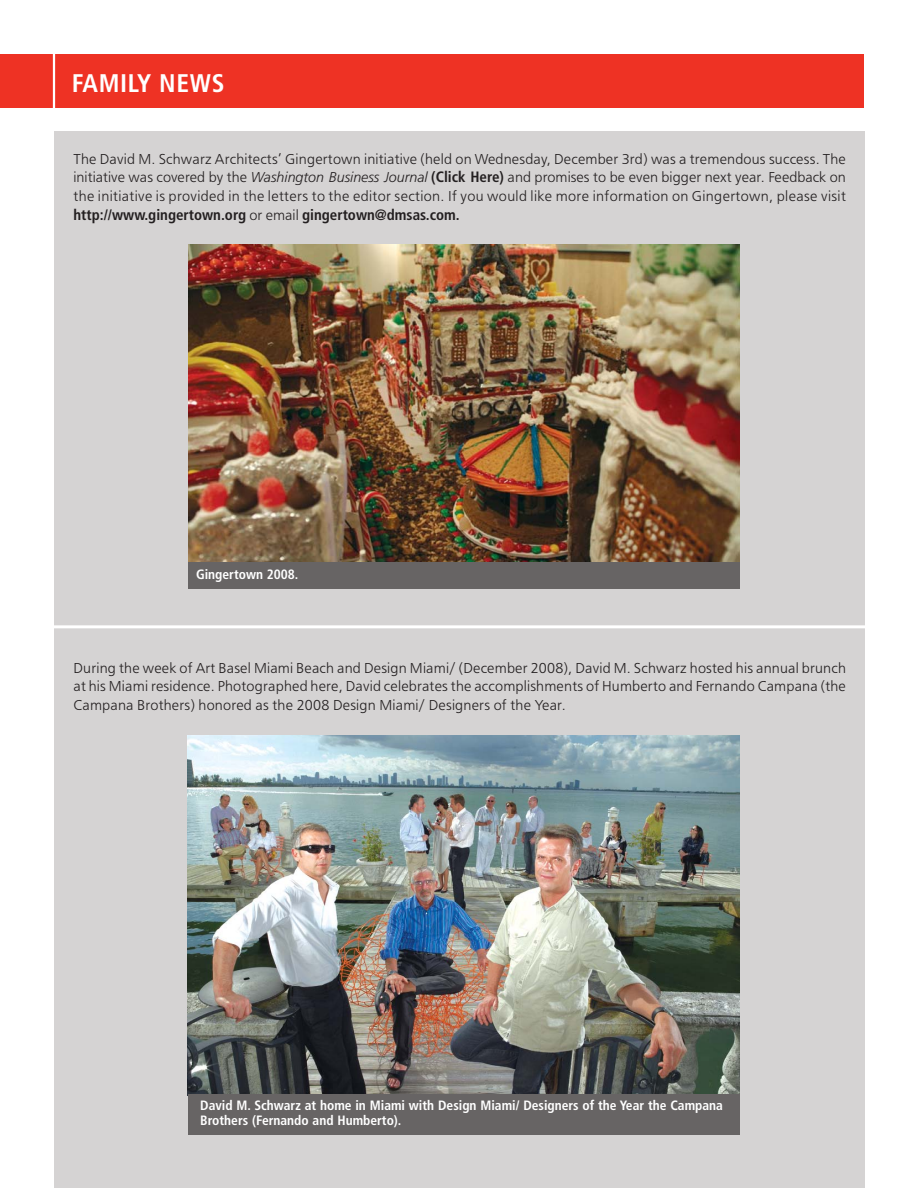
<style>
.page{position:relative;width:918px;height:1188px;background:#fff}
.page>*{position:absolute;margin:0;border:0;box-sizing:border-box;transform-origin:0 0}
.t1{font:700 condensed 25.5px "Frutiger";letter-spacing:.025em;color:#fff}
.t2{font:15px/18.8px "Frutiger";letter-spacing:.015em;color:#231f20;text-align:justify}
.t3{font:700 condensed 13.5px/15px "Frutiger";color:#fff}
.s1{font-weight:300;font-style:italic;font-size:14.25px}
.s2{font-weight:700;font-stretch:condensed}
</style>
<div class="page">
<div style="left:54px;top:132px;width:810px;height:1056px;background:#d5d3d3"></div>
<div style="left:0;top:54px;width:864px;height:54px;background:#ee3224"></div>
<hr style="left:53px;top:40px;width:2px;height:83px;background:#fff">
<hr style="left:0;top:625px;width:880px;height:3px;background:#fff">
<img style="left:188px;top:736px;width:551px;height:358px">
<div style="left:188px;top:1094px;width:551px;height:40px;background:#676464"></div>
<img style="left:188px;top:245px;width:551px;height:317px">
<div style="left:188px;top:562px;width:551px;height:27px;background:#676464"></div>
<h1 class="t1" style="left:72px;top:73px;width:154px">FAMILY NEWS</h1>
<p class="t2" style="left:74px;top:150px;width:774px">The David M. Schwarz Architects’ Gingertown initiative (held on Wednesday, December 3rd) was a tremendous success. The initiative was covered by the <span class="s1">Washington Business Journal</span> <span class="s2">(Click Here)</span> and promises to be even bigger next year. Feedback on the initiative is provided in the letters to the editor section. If you would like more information on Gingertown, please visit <span class="s2">http://www.gingertown.org</span> or email <span class="s2">gingertown@dmsas.com.</span></p>
<p class="t3" style="left:196px;top:568px;width:104px">Gingertown 2008.</p>
<p class="t2" style="left:74px;top:659px;width:774px">During the week of Art Basel Miami Beach and Design Miami/ (December 2008), David M. Schwarz hosted his annual brunch at his Miami residence. Photographed here, David celebrates the accomplishments of Humberto and Fernando Campana (the Campana Brothers) honored as the 2008 Design Miami/ Designers of the Year.</p>
<p class="t3" style="left:200px;top:1099px;width:524px">David M. Schwarz at home in Miami with Design Miami/ Designers of the Year the Campana<br>Brothers (Fernando and Humberto).</p>
</div>
